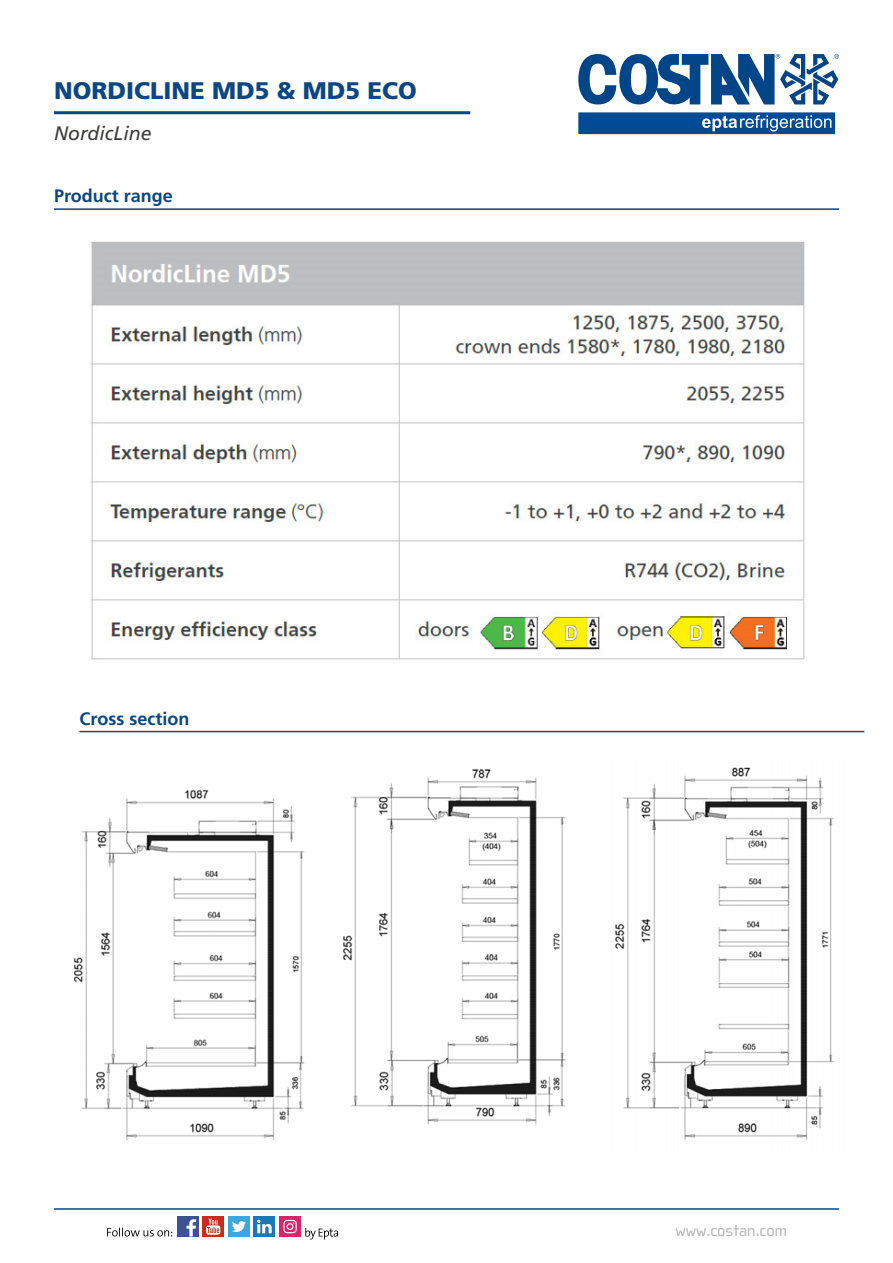
<style>
.page{position:relative;width:893px;height:1263px;background:#fff}
.page>*{position:absolute;margin:0;border:0;box-sizing:border-box;transform-origin:0 0}
.t1{font:900 24px "Frutiger LT Std";color:#0c4684}
.t2{font:italic 19.5px "Frutiger LT Std";color:#3c3c3b}
.t3{font:700 18px "Frutiger LT Std";color:#0c4684}
.t4{font:16.5px "Cholla Wide";color:#b3b2b2}
</style>
<div class="page">
<hr style="left:54px;top:111px;width:416px;height:3px;background:#0c4684">
<hr style="left:54px;top:208px;width:785px;height:2px;background:#0c4684">
<hr style="left:79px;top:731px;width:785px;height:1px;background:#0c4684">
<hr style="left:54px;top:1208px;width:785px;height:2px;background:#0c4684">
<div style="left:203px;top:1216px;width:21px;height:21px;background:#cb2a20"></div>
<svg style="left:206px;top:1218px;width:14px;height:17px"></svg>
<div style="left:177px;top:1216px;width:21px;height:21px;background:#3b5293"></div>
<svg style="left:187px;top:1219px;width:9px;height:17px"></svg>
<div style="left:254px;top:1216px;width:21px;height:21px;background:#1a78b4"></div>
<svg style="left:257px;top:1220px;width:15px;height:13px"></svg>
<div style="left:228px;top:1216px;width:22px;height:21px;background:#3aa7df"></div>
<svg style="left:232px;top:1221px;width:14px;height:11px"></svg>
<svg style="left:107px;top:1227px;width:65px;height:9px"></svg>
<svg style="left:305px;top:1228px;width:33px;height:11px"></svg>
<div style="left:279px;top:1216px;width:22px;height:21px;background:#dc226b"></div>
<svg style="left:283px;top:1220px;width:14px;height:13px"></svg>
<svg style="left:578px;top:54px;width:261px;height:80px"></svg>
<img style="left:342px;top:769px;width:224px;height:356px">
<img style="left:614px;top:767px;width:220px;height:374px">
<img style="left:90px;top:241px;width:715px;height:419px">
<img style="left:74px;top:790px;width:231px;height:351px">
<h1 class="t1" style="left:54px;top:76px;width:364px">NORDICLINE MD5 &amp; MD5 ECO</h1>
<p class="t2" style="left:54px;top:122px;width:99px">NordicLine</p>
<p class="t3" style="left:54px;top:185px;width:120px">Product range</p>
<p class="t3" style="left:79px;top:708px;width:111px">Cross section</p>
<p class="t4" style="left:675px;top:1221px;width:113px">www.costan.com</p>
</div>
